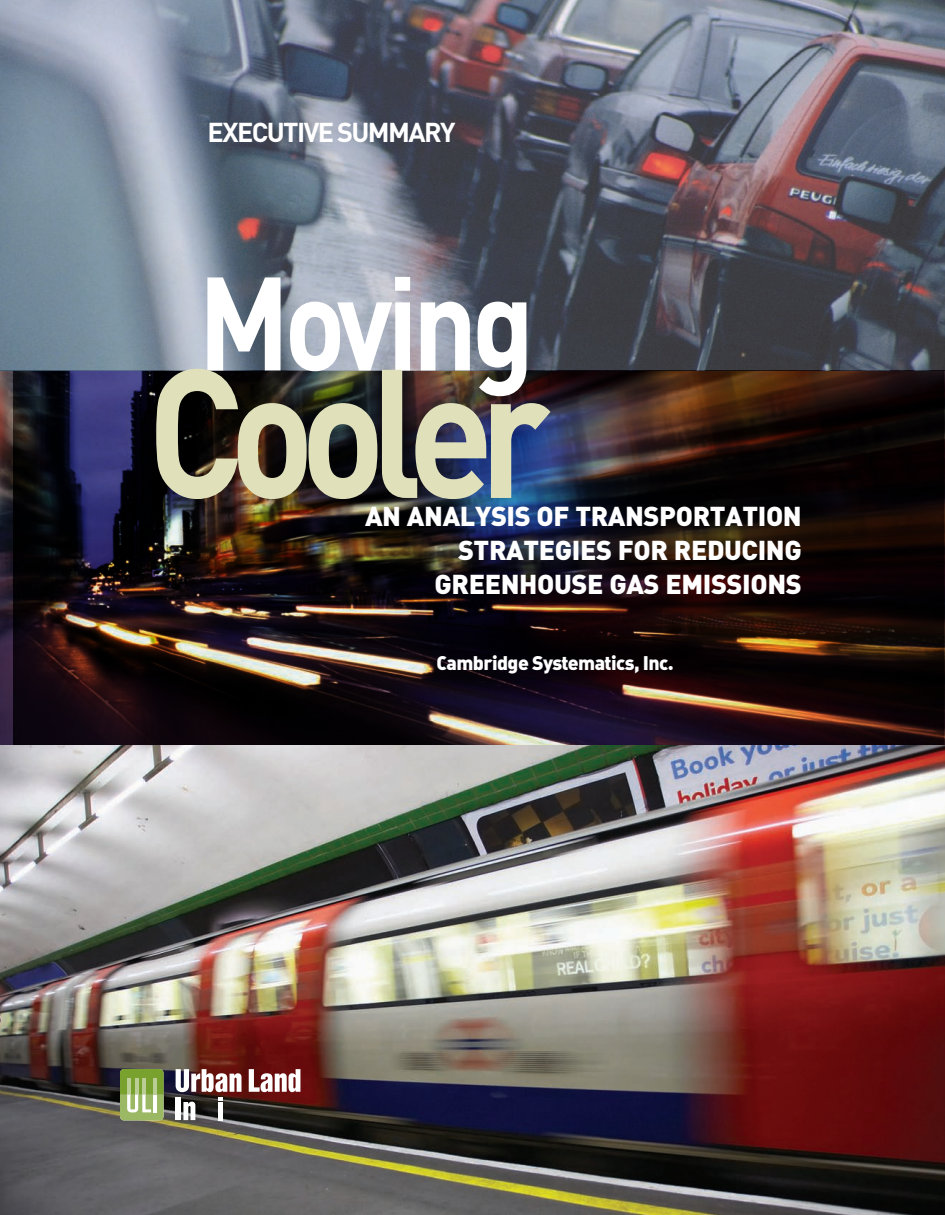
<style>
.page{position:relative;width:945px;height:1215px;background:#fff}
.page>*{position:absolute;margin:0;border:0;box-sizing:border-box;transform-origin:0 0}
.t1{font:700 180px "DIN";letter-spacing:-.09em;color:#e0e1bb;scale:.87 1}
.t2{font:700 130.65px "DIN";color:#fff;scale:.87 1}
.t3{font:900 27px/34px "DIN";letter-spacing:-.015em;color:#fff;text-align:right}
.t4{font:700 27px "DIN";letter-spacing:-.06em;color:#fff}
.t5{font:19.5px "DIN Black Alternate";letter-spacing:-.03em;color:#fff}
</style>
<div class="page">
<img style="left:0;top:0;width:945px;height:1215px">
<img style="left:14px;top:370px;width:931px;height:376px">
<svg style="left:249px;top:1069px;width:51px;height:23px"></svg>
<svg style="left:176px;top:1069px;width:66px;height:51px"></svg>
<svg style="left:120px;top:1069px;width:44px;height:51px"></svg>
<p class="t4" style="left:208px;top:114px;width:249px">EXECUTIVE SUMMARY</p>
<p class="t2" style="left:198px;top:236px;width:388px">MOVING</p>
<p class="t1" style="left:147px;top:312px;width:465px">COOLER</p>
<p class="t3" style="left:365px;top:498px;width:438px">AN ANALYSIS OF TRANSPORTATION<br>STRATEGIES FOR REDUCING<br>GREENHOUSE GAS EMISSIONS</p>
<p class="t5" style="left:436px;top:649px;width:239px">Cambridge Systematics, Inc.</p>
</div>
